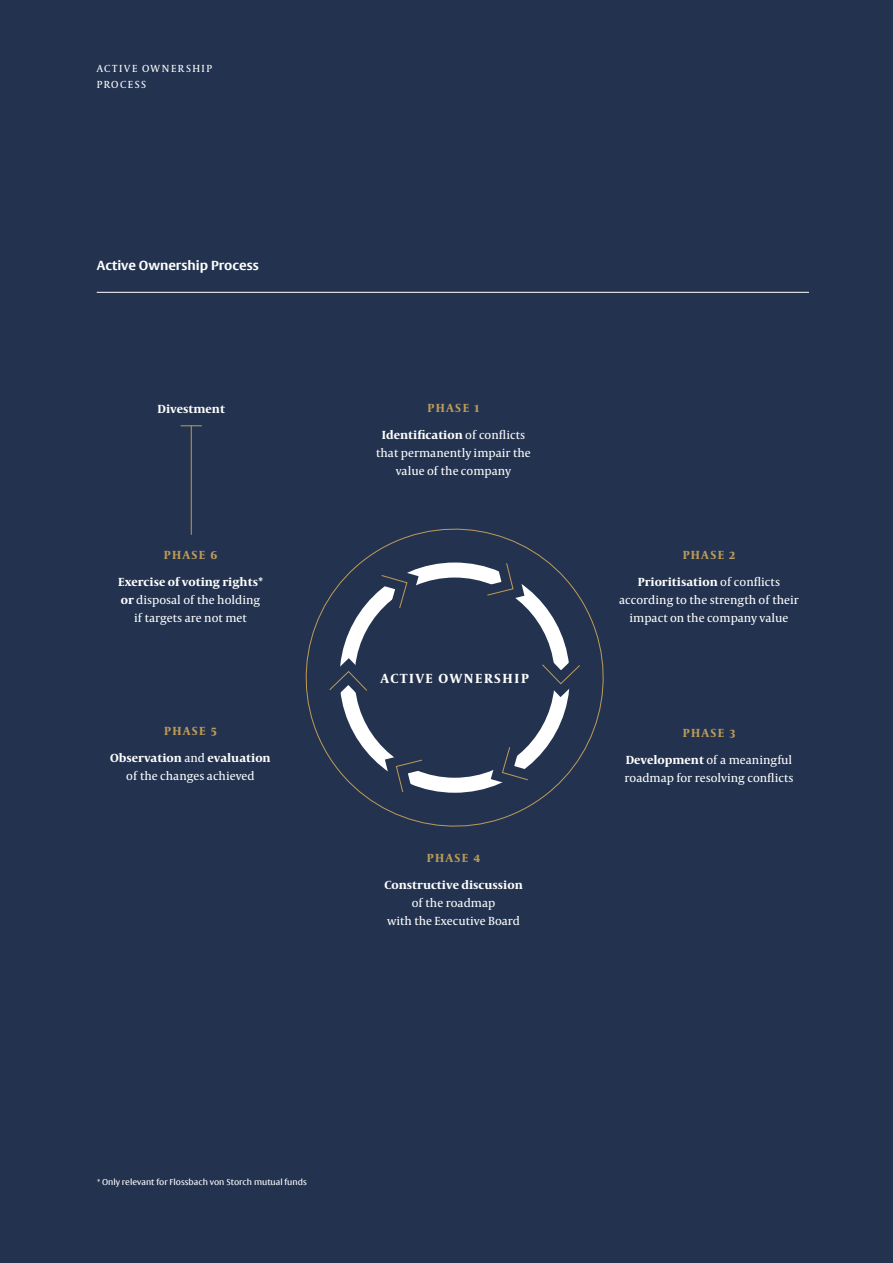
<style>
.page{position:relative;width:893px;height:1263px;background:#23334f}
.page>*{position:absolute;margin:0;border:0;box-sizing:border-box;transform-origin:0 0}
.t1{font:700 13.5px "Capitolium News 2";letter-spacing:.12em;color:#fff}
.t2{font:700 12.75px "Big Vesta Pro";color:#fff}
.t3{font:12px/18px "Capitolium News 2";color:#fff;text-align:center}
.t4{font:700 12px "Capitolium News 2";letter-spacing:.12em;color:#be9b57}
.t5{font:700 12px "Capitolium News 2";color:#fff}
.t6{font:10.5px/15.9px "Capitolium News 2";letter-spacing:.14em;color:#fff}
.t7{font:8.25px "Big Vesta Pro";color:#fff}
.s1{font-weight:700}
</style>
<div class="page">
<hr style="left:191px;top:425px;width:1px;height:110px;background:#be9b57">
<svg style="left:309px;top:528px;width:291px;height:299px"></svg>
<div style="left:340px;top:562px;width:230px;height:231px;border:15px solid #fff;border-radius:50%"></div>
<svg style="left:358px;top:552px;width:72px;height:79px"></svg>
<svg style="left:479px;top:724px;width:72px;height:79px"></svg>
<svg style="left:464px;top:540px;width:72px;height:78px"></svg>
<svg style="left:373px;top:737px;width:72px;height:78px"></svg>
<svg style="left:305px;top:645px;width:89px;height:72px"></svg>
<svg style="left:516px;top:638px;width:88px;height:72px"></svg>
<svg style="left:181px;top:425px;width:21px;height:1px"></svg>
<hr style="left:97px;top:292px;width:712px;height:1px;background:#fff">
<p class="t6" style="left:97px;top:60px;width:117px">ACTIVE OWNERSHIP<br>PROCESS</p>
<p class="t2" style="left:97px;top:257px;width:164px">Active Ownership Process</p>
<p class="t5" style="left:158px;top:401px;width:69px">Divestment</p>
<p class="t4" style="left:164px;top:546px;width:55px">PHASE 6</p>
<p class="t3" style="left:118px;top:572px;width:146px"><span class="s1">Exercise of voting rights* or</span> disposal of the holding if targets are not met</p>
<p class="t4" style="left:164px;top:723px;width:54px">PHASE 5</p>
<p class="t3" style="left:110px;top:749px;width:162px"><span class="s1">Observation</span> and <span class="s1">evaluation </span>of the changes achieved</p>
<p class="t4" style="left:428px;top:400px;width:53px">PHASE 1</p>
<p class="t3" style="left:376px;top:426px;width:156px"><span class="s1">Identification</span> of conflicts that permanently impair the value of the company</p>
<p class="t1" style="left:381px;top:668px;width:149px">ACTIVE OWNERSHIP</p>
<p class="t4" style="left:427px;top:849px;width:55px">PHASE 4</p>
<p class="t5" style="left:384px;top:876px;width:140px">Constructive discussion</p>
<p class="t3" style="left:387px;top:893px;width:134px">of the roadmap<br>with the Executive Board</p>
<p class="t4" style="left:683px;top:546px;width:54px">PHASE 2</p>
<p class="t3" style="left:619px;top:572px;width:181px"><span class="s1">Prioritisation</span> of conflicts according to the strength of their impact on the company value</p>
<p class="t4" style="left:683px;top:724px;width:54px">PHASE 3</p>
<p class="t3" style="left:624px;top:750px;width:171px;text-align:left"><span class="s1">Development</span> of a meaningful roadmap for resolving conflicts</p>
<p class="t7" style="left:97px;top:1177px;width:212px">* Only relevant for Flossbach von Storch mutual funds</p>
</div>
